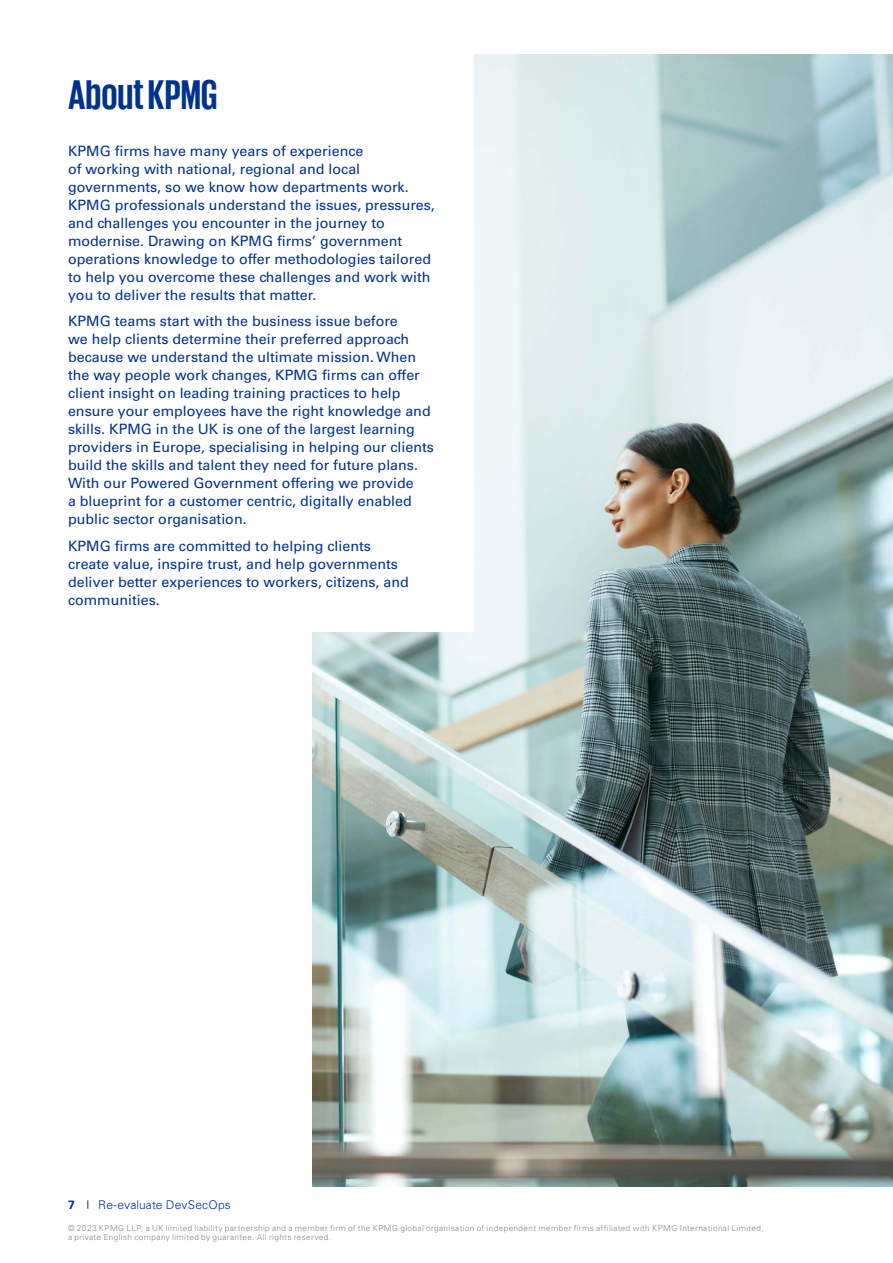
<style>
.page{position:relative;width:893px;height:1263px;background:#fff}
.page>*{position:absolute;margin:0;border:0;box-sizing:border-box;transform-origin:0 0}
.t1{font:700 42.75px "KPMG";color:#00338d}
.t2{font:14.25px/18px "Univers LT Std";color:#00338d}
.t3{font:300 12px "Univers LT Std";letter-spacing:.01em;color:#00338d}
.t4{font:700 12px "Univers LT Std";color:#00338d}
.t5{font:300 8.25px/9px "Univers LT Std";letter-spacing:.045em;color:#878787}
</style>
<div class="page">
<img style="left:313px;top:54px;width:580px;height:1132px">
<div style="left:68px;top:49px;width:405px;height:582px;background:#fff"></div>
<h1 class="t1" style="left:68px;top:73px;width:151px">About KPMG</h1>
<p class="t2" style="left:68px;top:142px;width:368px">KPMG firms have many years of experience<br>of working with national, regional and local governments, so we know how departments work.<br>KPMG professionals understand the issues, pressures, and challenges you encounter in the journey to modernise. Drawing on KPMG firms’ government operations knowledge to offer methodologies tailored to help you overcome these challenges and work with you to deliver the results that matter.</p>
<p class="t2" style="left:68px;top:312px;width:367px">KPMG teams start with the business issue before<br>we help clients determine their preferred approach because we understand the ultimate mission. When the way people work changes, KPMG firms can offer client insight on leading training practices to help ensure your employees have the right knowledge and skills. KPMG in the UK is one of the largest learning providers in Europe, specialising in helping our clients build the skills and talent they need for future plans.<br>With our Powered Government offering we provide<br>a blueprint for a customer centric, digitally enabled public sector organisation.</p>
<p class="t2" style="left:68px;top:537px;width:342px">KPMG firms are committed to helping clients create value, inspire trust, and help governments deliver better experiences to workers, citizens, and communities.</p>
<p class="t4" style="left:68px;top:1198px;width:8px">7</p>
<p class="t3" style="left:98px;top:1197px;width:134px">Re-evaluate DevSecOps</p>
<p class="t5" style="left:68px;top:1224px;width:697px">© 2023 KPMG LLP, a UK limited liability partnership and a member firm of the KPMG global organisation of independent member firms affiliated with KPMG International Limited, a private English company limited by guarantee. All rights reserved.</p>
</div>
